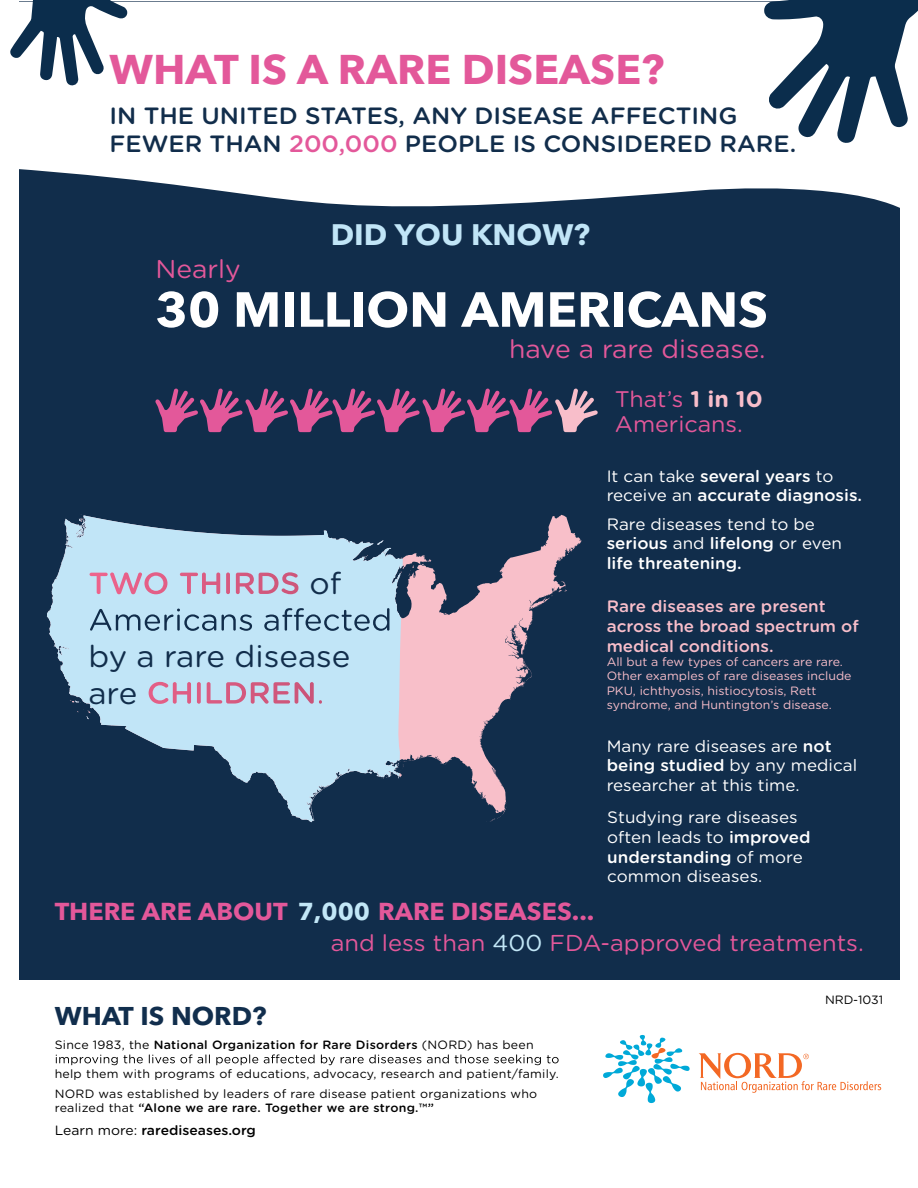
<style>
.page{position:relative;width:918px;height:1188px;background:#fff}
.page>*{position:absolute;margin:0;border:0;box-sizing:border-box;transform-origin:0 0}
.t1{font:700 48.75px "Avenir Next LT Pro";color:#fff}
.t2{font:700 41.1px "Avenir Next LT Pro";color:#e3589a}
.t3{font:30.45px/36.6px "Gotham Rounded";color:#112d4b}
.t4{font:700 29.4px "Avenir Next LT Pro";color:#c1e5f7}
.t5{font:25.65px "Gotham Rounded";color:#e3589a}
.t6{font:700 25.5px "Avenir Next LT Pro";color:#112e4d}
.t7{font:700 24.3px "Avenir Next LT Pro";color:#e3589a}
.t8{font:500 23.55px/28.2px "Gotham Rounded";color:#112d4b}
.t9{font:22.95px "Gotham Rounded";color:#e3589a}
.t10{font:22.5px/25.8px "Gotham Rounded";color:#e3589a}
.t11{font:16.5px/19.8px "Gotham Rounded";color:#fff}
.t12{font:500 16.5px/19.8px "Gotham Rounded";color:#fff}
.t13{font:500 16.5px/19.8px "Gotham Rounded";color:#f8beca}
.t14{font:500 13.5px "Gotham Rounded";color:#000}
.t15{font:12px/20.4px "Gotham Rounded";letter-spacing:.02em;color:#000}
.t16{font:12px/14.4px "Gotham Rounded";color:#f8beca}
.t17{font:500 12px "Gotham Rounded";letter-spacing:.02em;color:#000}
.s1{color:#e3589a}
.s2{font-weight:700;color:#f8beca}
.s3{font-weight:400}
.s4{font-weight:500}
.s5{color:#c2e7f7}
</style>
<div class="page">
<div style="left:19px;top:1px;width:880px;height:978px;background:#112d4b"></div>
<svg style="left:19px;top:2px;width:881px;height:225px;fill:#fff"></svg>
<svg style="left:764px;top:1px;width:154px;height:144px"></svg>
<svg style="left:10px;top:1px;width:118px;height:85px"></svg>
<svg style="left:311px;top:515px;width:270px;height:308px"></svg>
<svg style="left:47px;top:515px;width:356px;height:307px;fill:#c1e5f7"></svg>
<svg style="left:78px;top:515px;width:7px;height:23px"></svg>
<svg style="left:381px;top:763px;width:18px;height:16px"></svg>
<svg style="left:75px;top:701px;width:6px;height:2px"></svg>
<svg style="left:83px;top:710px;width:6px;height:9px"></svg>
<svg style="left:56px;top:1054px;width:503px;height:11px"></svg>
<svg style="left:155px;top:388px;width:443px;height:44px"></svg>
<svg style="left:90px;top:572px;width:208px;height:22px;background:#cab3cc"></svg>
<svg style="left:90px;top:608px;width:299px;height:23px;background:#98bacf"></svg>
<svg style="left:149px;top:682px;width:173px;height:22px;background:#c8b0c9"></svg>
<svg style="left:603px;top:1035px;width:87px;height:68px"></svg>
<svg style="left:699px;top:1053px;width:182px;height:40px"></svg>
<h2 class="t2" style="left:110px;top:44px;width:556px">WHAT IS A RARE DISEASE?</h2>
<h3 class="t8" style="left:110px;top:101px;width:688px">IN THE UNITED STATES, ANY DISEASE AFFECTING<br>FEWER THAN <span class="s1">200,000</span> PEOPLE IS CONSIDERED RARE.</h3>
<h3 class="t5" style="left:155px;top:252px;width:87px">Nearly</h3>
<h3 class="t4" style="left:331px;top:216px;width:261px">DID YOU KNOW?</h3>
<h1 class="t1" style="left:155px;top:280px;width:614px">30 MILLION AMERICANS</h1>
<h3 class="t5" style="left:509px;top:331px;width:258px">have a rare disease.</h3>
<h3 class="t10" style="left:615px;top:385px;width:149px">That’s <span class="s2">1 in 10<br></span>Americans.</h3>
<h3 class="t3" style="left:310px;top:564px;width:33px">of</h3>
<h3 class="t3" style="left:88px;top:637px;width:264px">by a rare disease are</h3>
<p class="t12" style="left:607px;top:465px;width:257px"><span class="s3">It can take</span> several years <span class="s3">to receive an</span> accurate diagnosis.</p>
<p class="t12" style="left:607px;top:513px;width:237px"><span class="s3">Rare diseases tend to be </span>serious <span class="s3">and</span> lifelong <span class="s3">or even </span>life threatening.</p>
<p class="t13" style="left:607px;top:596px;width:254px">Rare diseases are present across the broad spectrum of medical conditions.</p>
<p class="t16" style="left:607px;top:654px;width:246px">All but a few types of cancers are rare.<br>Other examples of rare diseases include PKU, ichthyosis, histiocytosis, Rett syndrome, and Huntington’s disease.</p>
<p class="t11" style="left:607px;top:735px;width:252px">Many rare diseases are <span class="s4">not being studied</span> by any medical researcher at this time.</p>
<p class="t11" style="left:607px;top:807px;width:205px">Studying rare diseases often leads to <span class="s4">improved understanding</span> of more common diseases.</p>
<h3 class="t7" style="left:55px;top:896px;width:541px">THERE ARE ABOUT <span class="s5">7,000</span> RARE DISEASES...</h3>
<h3 class="t9" style="left:331px;top:928px;width:535px">and less than <span class="s5">400</span> FDA-approved treatments.</h3>
<h3 class="t6" style="left:55px;top:1001px;width:213px">WHAT IS NORD?</h3>
<p class="t17" style="left:55px;top:1036px;width:481px"><span class="s3">Since 1983, the</span> National Organization for Rare Disorders <span class="s3">(NORD) has been</span></p>
<p class="t15" style="left:55px;top:1063px;width:506px">help them with programs of educations, advocacy, research and patient/family.<br>NORD was established by leaders of rare disease patient organizations who</p>
<p class="t17" style="left:55px;top:1100px;width:381px"><span class="s3">realized that</span> “Alone we are rare. Together we are strong.™”</p>
<p class="t14" style="left:55px;top:1120px;width:203px"><span class="s3">Learn more:</span> rarediseases.org</p>
<p class="t15" style="left:825px;top:989px;width:60px">NRD-1031</p>
</div>
